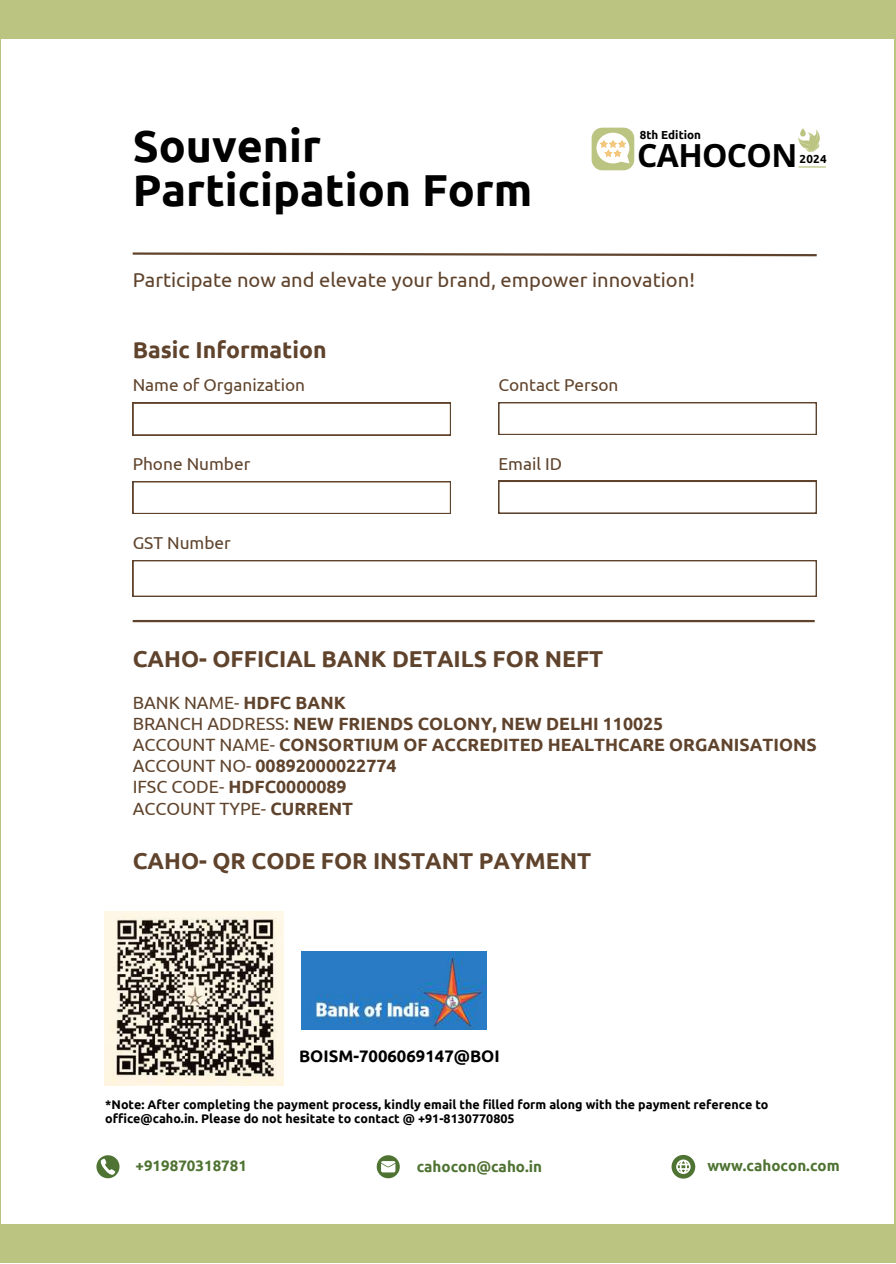
<style>
.page{position:relative;width:896px;height:1264px;background:#fff}
.page>*{position:absolute;margin:0;border:0;box-sizing:border-box;transform-origin:0 0}
.t1{font:700 44.7px/44.4px "Ubuntu";color:#000}
.t2{font:700 31.95px "Noto Sans";letter-spacing:-.02em;color:#000}
.t3{font:700 22.95px "Ubuntu";color:#5f432c}
.t4{font:20.1px "Ubuntu";color:#5f432c}
.t5{font:700 17.7px/21.1px "Ubuntu";color:#5f432c}
.t6{font:17.25px "Ubuntu";color:#5f432c}
.t7{font:700 16.65px "Ubuntu";color:#000}
.t8{font:700 15.15px "Ubuntu";color:#4f7332}
.t9{font:700 12.45px/14.5px "Ubuntu";color:#000}
.t10{font:700 11.55px "Ubuntu";color:#000}
.s1{font-weight:400}
</style>
<div class="page">
<div style="left:0;top:0;width:896px;height:1262px;background:#bcc482"></div>
<div style="left:2px;top:39px;width:892px;height:1184px;background:#fff"></div>
<svg style="left:132px;top:252px;width:685px;height:5px"></svg>
<hr style="left:133px;top:620px;width:681px;height:2px;background:#5f432c">
<svg style="left:133px;top:403px;width:318px;height:32px"></svg>
<svg style="left:133px;top:560px;width:683px;height:36px"></svg>
<svg style="left:498px;top:402px;width:318px;height:33px"></svg>
<svg style="left:133px;top:481px;width:318px;height:33px"></svg>
<svg style="left:498px;top:481px;width:318px;height:32px"></svg>
<div style="left:591px;top:128px;width:43px;height:42px;background:#bcc482;border-radius:11px"></div>
<svg style="left:798px;top:128px;width:22px;height:25px"></svg>
<hr style="left:799px;top:166px;width:26px;height:2px;background:#bcc482">
<svg style="left:596px;top:133px;width:33px;height:30px"></svg>
<img style="left:302px;top:951px;width:184px;height:78px">
<img style="left:104px;top:911px;width:179px;height:174px">
<svg style="left:96px;top:1155px;width:23px;height:23px"></svg>
<svg style="left:377px;top:1155px;width:23px;height:23px"></svg>
<svg style="left:671px;top:1154px;width:24px;height:24px"></svg>
<h1 class="t1" style="left:133px;top:123px;width:401px">Souvenir<br>Participation Form</h1>
<p class="t10" style="left:640px;top:128px;width:63px">8th Edition</p>
<h2 class="t2" style="left:637px;top:133px;width:162px">CAHOCON</h2>
<p class="t10" style="left:799px;top:152px;width:29px">2024</p>
<p class="t4" style="left:133px;top:268px;width:564px">Participate now and elevate your brand, empower innovation!</p>
<p class="t3" style="left:133px;top:336px;width:195px">Basic Information</p>
<p class="t6" style="left:133px;top:375px;width:174px">Name of Organization</p>
<p class="t6" style="left:498px;top:375px;width:122px">Contact Person</p>
<p class="t6" style="left:133px;top:454px;width:119px">Phone Number</p>
<p class="t6" style="left:498px;top:454px;width:65px">Email ID</p>
<p class="t6" style="left:133px;top:533px;width:100px">GST Number</p>
<p class="t3" style="left:133px;top:645px;width:472px">CAHO- OFFICIAL BANK DETAILS FOR NEFT</p>
<p class="t5" style="left:133px;top:691px;width:685px"><span class="s1">BANK NAME-</span> HDFC BANK<br><span class="s1">BRANCH ADDRESS:</span> NEW FRIENDS COLONY, NEW DELHI 110025<br><span class="s1">ACCOUNT NAME-</span> CONSORTIUM OF ACCREDITED HEALTHCARE ORGANISATIONS <span class="s1">ACCOUNT NO-</span> 00892000022774<br><span class="s1">IFSC CODE-</span> HDFC0000089<br><span class="s1">ACCOUNT TYPE-</span> CURRENT</p>
<p class="t3" style="left:133px;top:847px;width:460px">CAHO- QR CODE FOR INSTANT PAYMENT</p>
<p class="t7" style="left:299px;top:1046px;width:202px">BOISM-7006069147@BOI</p>
<p class="t9" style="left:105px;top:1096px;width:665px">*Note: After completing the payment process, kindly email the filled form along with the payment reference to office@caho.in. Please do not hesitate to contact @ +91-8130770805</p>
<p class="t8" style="left:135px;top:1156px;width:113px">+919870318781</p>
<p class="t8" style="left:417px;top:1157px;width:127px">cahocon@caho.in</p>
<p class="t8" style="left:707px;top:1156px;width:134px">www.cahocon.com</p>
</div>
